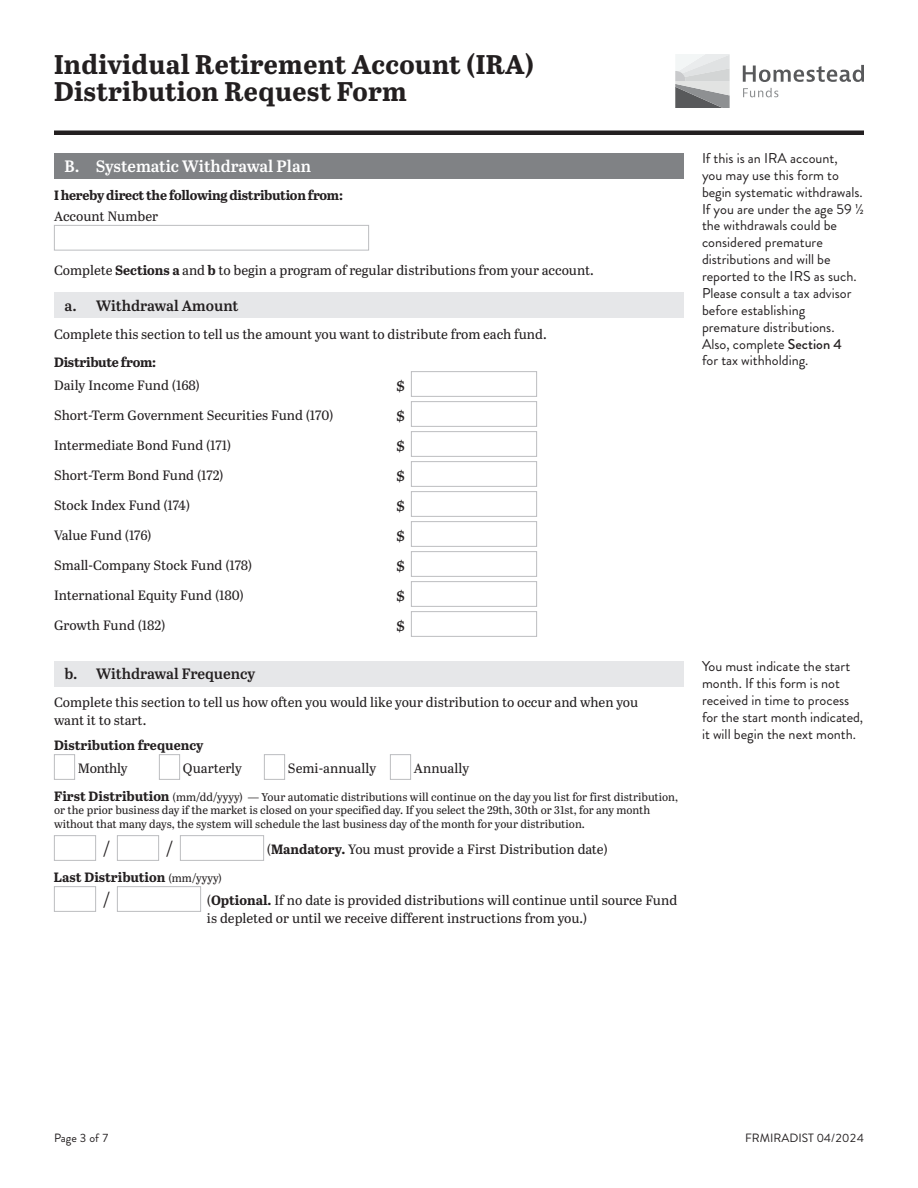
<style>
.page{position:relative;width:918px;height:1188px;background:#fff}
.page>*{position:absolute;margin:0;border:0;box-sizing:border-box;transform-origin:0 0}
.t1{font:700 27px/27px "Abril Text";letter-spacing:.01em;color:#231f20}
.t2{font:18px "Abril Text";color:#231f20}
.t3{font:600 16.5px "Abril Text";color:#fff}
.t4{font:600 15px "Abril Text";color:#231f20}
.t5{font:14.25px/16.8px "Brandon Grotesque";color:#231f20}
.t6{font:13.5px/18px "Abril Text";color:#231f20}
.t7{font:700 13.5px "Abril Text";letter-spacing:-.02em;color:#231f20}
.t8{font:700 13.5px "Abril Text";color:#231f20}
.t9{font:13.5px "Abril Text";letter-spacing:-.02em;color:#231f20}
.t10{font:12px "Brandon Grotesque";color:#231f20}
.t11{font:11.25px/13.5px "Abril Text";letter-spacing:-.005em;color:#231f20}
.s1{font-weight:700}
.s2{font-weight:700;font-size:13.5px}
.s3{font-weight:400;font-size:11.25px}
.s4{font-weight:500}
</style>
<div class="page">
<svg style="left:743px;top:65px;width:121px;height:17px"></svg>
<svg style="left:743px;top:88px;width:35px;height:9px"></svg>
<svg style="left:675px;top:54px;width:55px;height:54px;background:#bdbfc0"></svg>
<div style="left:54px;top:130px;width:810px;height:5px;background:#231f20"></div>
<div style="left:54px;top:153px;width:630px;height:25px;background:#808285"></div>
<div style="left:54px;top:225px;width:315px;height:26px;background:#fff;border:1px solid #bcbdc0"></div>
<div style="left:54px;top:293px;width:630px;height:25px;background:#e6e7e9"></div>
<div style="left:411px;top:371px;width:126px;height:26px;background:#fff;border:1px solid #bcbdc0"></div>
<div style="left:411px;top:401px;width:126px;height:26px;background:#fff;border:1px solid #bcbdc0"></div>
<div style="left:411px;top:431px;width:126px;height:26px;background:#fff;border:1px solid #bcbdc0"></div>
<div style="left:411px;top:461px;width:126px;height:26px;background:#fff;border:1px solid #bcbdc0"></div>
<div style="left:411px;top:491px;width:126px;height:26px;background:#fff;border:1px solid #bcbdc0"></div>
<div style="left:411px;top:521px;width:126px;height:26px;background:#fff;border:1px solid #bcbdc0"></div>
<div style="left:411px;top:551px;width:126px;height:26px;background:#fff;border:1px solid #bcbdc0"></div>
<div style="left:411px;top:581px;width:126px;height:26px;background:#fff;border:1px solid #bcbdc0"></div>
<div style="left:411px;top:611px;width:126px;height:26px;background:#fff;border:1px solid #bcbdc0"></div>
<div style="left:54px;top:661px;width:630px;height:25px;background:#e6e7e9"></div>
<div style="left:54px;top:754px;width:21px;height:26px;background:#fff;border:1px solid #bcbdc0"></div>
<div style="left:159px;top:754px;width:21px;height:26px;background:#fff;border:1px solid #bcbdc0"></div>
<div style="left:264px;top:754px;width:21px;height:26px;background:#fff;border:1px solid #bcbdc0"></div>
<div style="left:390px;top:754px;width:21px;height:26px;background:#fff;border:1px solid #bcbdc0"></div>
<div style="left:54px;top:835px;width:42px;height:26px;background:#fff;border:1px solid #bcbdc0"></div>
<div style="left:117px;top:835px;width:42px;height:26px;background:#fff;border:1px solid #bcbdc0"></div>
<div style="left:180px;top:835px;width:84px;height:26px;background:#fff;border:1px solid #bcbdc0"></div>
<div style="left:54px;top:886px;width:42px;height:26px;background:#fff;border:1px solid #bcbdc0"></div>
<div style="left:117px;top:886px;width:84px;height:26px;background:#fff;border:1px solid #bcbdc0"></div>
<h1 class="t1" style="left:54px;top:50px;width:482px">Individual Retirement Account (IRA)<br>Distribution Request Form</h1>
<p class="t3" style="left:64px;top:154px;width:248px">B. Systematic Withdrawal Plan</p>
<p class="t7" style="left:54px;top:185px;width:291px">I hereby direct the following distribution from:</p>
<p class="t6" style="left:54px;top:206px;width:106px">Account Number</p>
<p class="t6" style="left:54px;top:261px;width:541px">Complete <span class="s1">Sections a</span> and <span class="s1">b</span> to begin a program of regular distributions from your account.</p>
<p class="t4" style="left:64px;top:294px;width:175px">a. Withdrawal Amount</p>
<p class="t6" style="left:54px;top:325px;width:494px">Complete this section to tell us the amount you want to distribute from each fund.</p>
<p class="t7" style="left:54px;top:352px;width:104px">Distribute from:</p>
<p class="t6" style="left:54px;top:376px;width:147px">Daily Income Fund (168)</p>
<h2 class="t2" style="left:396px;top:372px;width:11px">$</h2>
<p class="t6" style="left:54px;top:406px;width:281px">Short-Term Government Securities Fund (170)</p>
<h2 class="t2" style="left:396px;top:402px;width:11px">$</h2>
<p class="t6" style="left:54px;top:436px;width:179px">Intermediate Bond Fund (171)</p>
<h2 class="t2" style="left:396px;top:432px;width:11px">$</h2>
<p class="t6" style="left:54px;top:466px;width:171px">Short-Term Bond Fund (172)</p>
<h2 class="t2" style="left:396px;top:462px;width:11px">$</h2>
<p class="t6" style="left:54px;top:496px;width:138px">Stock Index Fund (174)</p>
<h2 class="t2" style="left:396px;top:492px;width:11px">$</h2>
<p class="t6" style="left:54px;top:526px;width:99px">Value Fund (176)</p>
<h2 class="t2" style="left:396px;top:522px;width:11px">$</h2>
<p class="t6" style="left:54px;top:556px;width:200px">Small-Company Stock Fund (178)</p>
<h2 class="t2" style="left:396px;top:552px;width:11px">$</h2>
<p class="t6" style="left:54px;top:586px;width:191px">International Equity Fund (180)</p>
<h2 class="t2" style="left:396px;top:582px;width:11px">$</h2>
<p class="t6" style="left:54px;top:616px;width:113px">Growth Fund (182)</p>
<h2 class="t2" style="left:396px;top:612px;width:11px">$</h2>
<p class="t4" style="left:64px;top:663px;width:192px">b. Withdrawal Frequency</p>
<p class="t6" style="left:54px;top:693px;width:586px">Complete this section to tell us how often you would like your distribution to occur and when you want it to start.</p>
<p class="t8" style="left:54px;top:735px;width:151px">Distribution frequency</p>
<p class="t9" style="left:78px;top:758px;width:51px">Monthly</p>
<p class="t6" style="left:183px;top:759px;width:61px">Quarterly</p>
<p class="t6" style="left:288px;top:759px;width:90px">Semi-annually</p>
<p class="t6" style="left:414px;top:759px;width:57px">Annually</p>
<p class="t11" style="left:54px;top:790px;width:626px"><span class="s2">First Distribution</span> (mm/dd/yyyy) — Your automatic distributions will continue on the day you list for first distribution, or the prior business day if the market is closed on your specified day. If you select the 29th, 30th or 31st, for any month without that many days, the system will schedule the last business day of the month for your distribution.</p>
<h2 class="t2" style="left:103px;top:836px;width:8px">/</h2>
<h2 class="t2" style="left:166px;top:836px;width:8px">/</h2>
<p class="t6" style="left:267px;top:840px;width:342px">(<span class="s1">Mandatory.</span> You must provide a First Distribution date)</p>
<p class="t8" style="left:54px;top:867px;width:169px">Last Distribution <span class="s3">(mm/yyyy)</span></p>
<h2 class="t2" style="left:103px;top:887px;width:8px">/</h2>
<p class="t6" style="left:207px;top:891px;width:472px">(<span class="s1">Optional.</span> If no date is provided distributions will continue until source Fund is depleted or until we receive different instructions from you.)</p>
<p class="t5" style="left:702px;top:150px;width:163px">If this is an IRA account,<br>you may use this form to begin systematic withdrawals.<br>If you are under the age 59 ½ the withdrawals could be considered premature distributions and will be reported to the IRS as such.<br>Please consult a tax advisor before establishing premature distributions.<br>Also, complete <span class="s4">Section 4<br></span>for tax withholding.</p>
<p class="t5" style="left:702px;top:658px;width:163px">You must indicate the start month. If this form is not received in time to process for the start month indicated, it will begin the next month.</p>
<p class="t10" style="left:54px;top:1130px;width:56px">Page 3 of 7</p>
<p class="t10" style="left:745px;top:1130px;width:120px">FRMIRADIST 04/2024</p>
</div>
